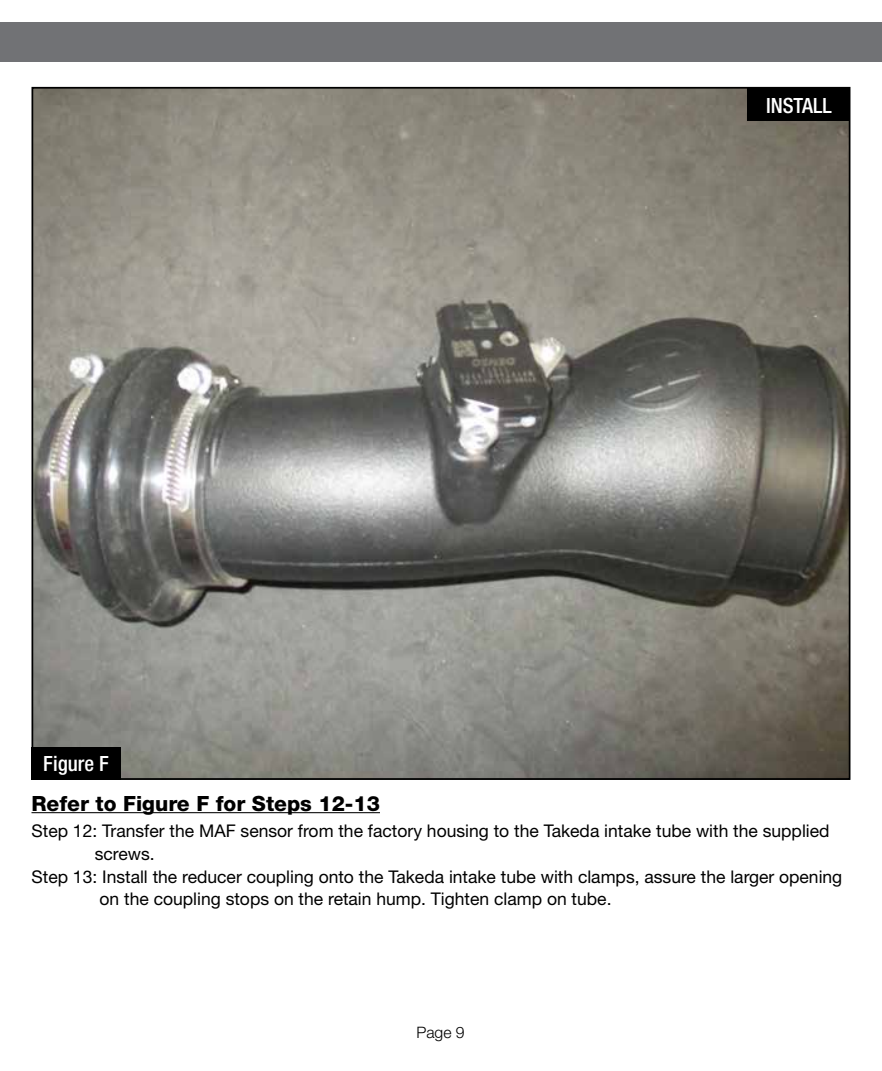
<style>
.page{position:relative;width:882px;height:1071px;background:#fff}
.page>*{position:absolute;margin:0;border:0;box-sizing:border-box;transform-origin:0 0}
.t1{font:800 21px "Helvetica Neue";color:#000}
.t2{font:500 condensed 21px "Helvetica Neue";color:#fff}
.t3{font:17.5px "Helvetica Neue";color:#000}
.t4{font:300 15.75px "Helvetica Neue";color:#000}
</style>
<div class="page">
<img style="left:35px;top:90px;width:812px;height:687px">
<div style="left:0;top:23px;width:882px;height:39px;background:#717275"></div>
<hr style="left:32px;top:812px;width:348px;height:1px;background:#000">
<div style="left:32px;top:747px;width:89px;height:33px;background:#000"></div>
<div style="left:747px;top:88px;width:103px;height:33px;background:#000"></div>
<p class="t2" style="left:43px;top:751px;width:67px">Figure F</p>
<p class="t2" style="left:766px;top:93px;width:67px">INSTALL</p>
<p class="t1" style="left:32px;top:791px;width:350px">Refer to Figure F for Steps 12-13</p>
<p class="t3" style="left:32px;top:820px;width:800px">Step 12: Transfer the MAF sensor from the factory housing to the Takeda intake tube with the supplied</p>
<p class="t3" style="left:95px;top:843px;width:61px">screws.</p>
<p class="t3" style="left:32px;top:866px;width:812px">Step 13: Install the reducer coupling onto the Takeda intake tube with clamps, assure the larger opening</p>
<p class="t3" style="left:100px;top:889px;width:513px">on the coupling stops on the retain hump. Tighten clamp on tube.</p>
<p class="t4" style="left:416px;top:1023px;width:50px">Page 9</p>
</div>
